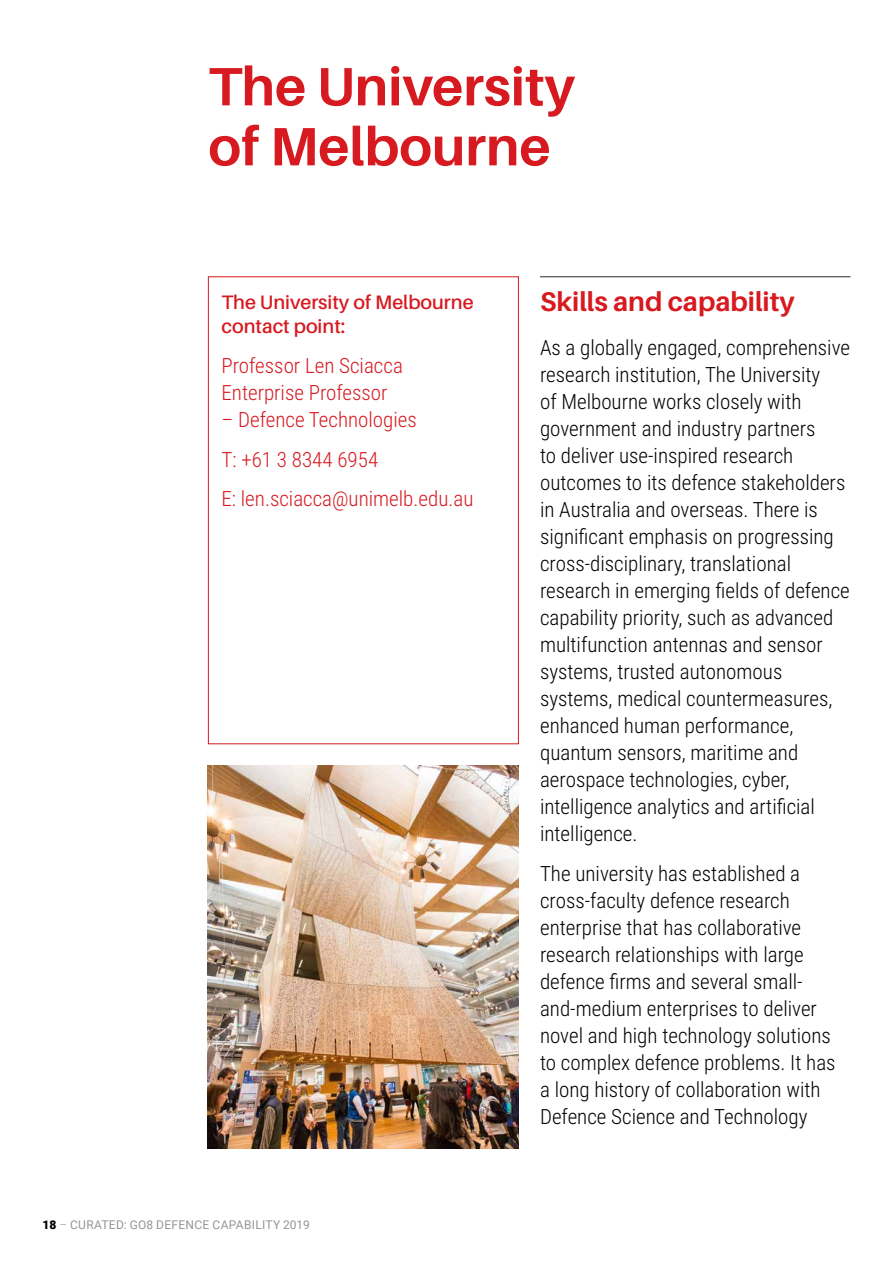
<style>
.page{position:relative;width:893px;height:1263px;background:#fff}
.page>*{position:absolute;margin:0;border:0;box-sizing:border-box;transform-origin:0 0}
.t1{font:700 54px/60px "Aileron";color:#d71920}
.t2{font:700 27px "Aileron";color:#d71920}
.t3{font:300 21px/27px "Roboto Condensed";color:#000}
.t4{font:300 21px/39.8px "Roboto Condensed";color:#d71920}
.t5{font:600 19.5px/24px "Aileron";color:#d71920}
.t6{font:12px "Roboto";letter-spacing:.025em;color:#939598}
.s1{font-weight:900;color:#000}
.s2{font-weight:300}
</style>
<div class="page">
<hr style="left:540px;top:276px;width:310px;height:1px;background:#292829">
<div style="left:208px;top:276px;width:311px;height:468px;border:1px solid #d71920"></div>
<img style="left:208px;top:765px;width:311px;height:383px">
<h1 class="t1" style="left:208px;top:57px;width:368px">The University of Melbourne</h1>
<p class="t5" style="left:221px;top:291px;width:254px">The University of Melbourne contact point:</p>
<p class="t4" style="left:221px;top:351px;width:183px;line-height:27px">Professor Len Sciacca<br>Enterprise Professor</p>
<p class="t4" style="left:221px;top:399px;width:254px">– Defence Technologies<br>T: +61 3 8344 6954<br>E: len.sciacca@unimelb.edu.au</p>
<p class="t6" style="left:43px;top:1217px;width:269px"><span class="s1">18</span> <span class="s2">–</span> CURATED: GO8 DEFENCE CAPABILITY 2019</p>
<p class="t2" style="left:540px;top:287px;width:256px">Skills and capability</p>
<p class="t3" style="left:540px;top:333px;width:312px">As a globally engaged, comprehensive research institution, The University<br>of Melbourne works closely with government and industry partners<br>to deliver use-inspired research outcomes to its defence stakeholders in Australia and overseas. There is significant emphasis on progressing cross-disciplinary, translational research in emerging fields of defence capability priority, such as advanced multifunction antennas and sensor systems, trusted autonomous systems, medical countermeasures, enhanced human performance, quantum sensors, maritime and aerospace technologies, cyber, intelligence analytics and artificial intelligence.</p>
<p class="t3" style="left:540px;top:859px;width:297px">The university has established a cross-faculty defence research enterprise that has collaborative research relationships with large defence firms and several small&shy;and-medium enterprises to deliver novel and high technology solutions to complex defence problems. It has a long history of collaboration with Defence Science and Technology</p>
</div>
